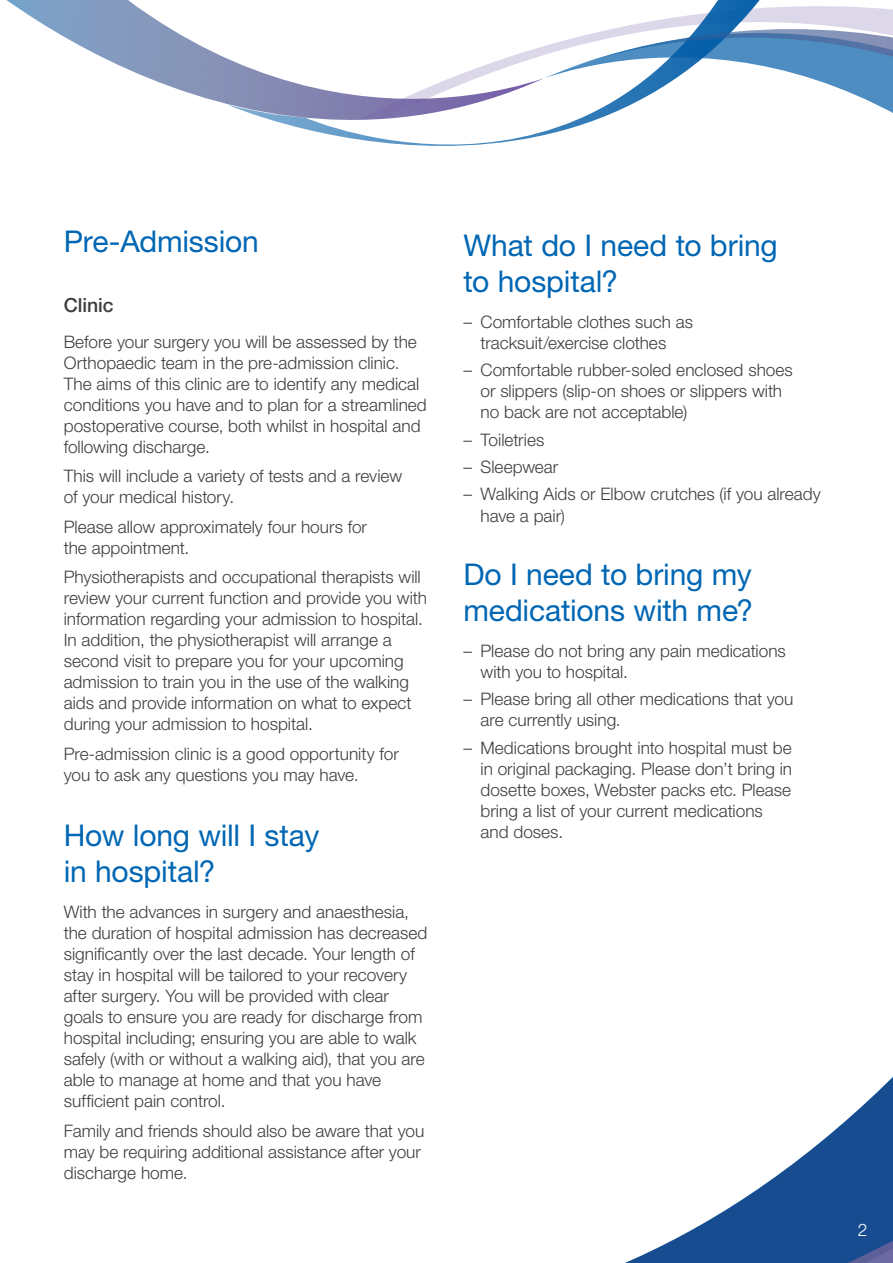
<style>
.page{position:relative;width:893px;height:1263px;background:#fff}
.page>*{position:absolute;margin:0;border:0;box-sizing:border-box;transform-origin:0 0}
.C_head{font:30px/36px "Helvetica Neue";letter-spacing:-.005em;color:#0166b3}
.D_head{font:500 19.5px "Helvetica Neue";letter-spacing:-.005em;color:#3e3e3f}
.Body{font:300 17.25px/21px "Helvetica Neue";color:#3e3e3f}
.Body-2{font:300 17.25px "Helvetica Neue";color:#fff}
</style>
<div class="page">
<svg style="left:625px;top:1077px;width:268px;height:186px"></svg>
<svg style="left:6px;top:0;width:222px;height:105px"></svg>
<svg style="left:228px;top:44px;width:324px;height:102px"></svg>
<svg style="left:552px;top:0;width:341px;height:134px"></svg>
<p class="C_head" style="left:64px;top:222px;width:197px">Pre-Admission</p>
<p class="D_head" style="left:64px;top:293px;width:51px">Clinic</p>
<p class="Body" style="left:64px;top:331px;width:365px">Before your surgery you will be assessed by the Orthopaedic team in the pre-admission clinic.<br>The aims of this clinic are to identify any medical conditions you have and to plan for a streamlined postoperative course, both whilst in hospital and following discharge.</p>
<p class="Body" style="left:64px;top:465px;width:340px">This will include a variety of tests and a review of your medical history.</p>
<p class="Body" style="left:64px;top:516px;width:305px">Please allow approximately four hours for the appointment.</p>
<p class="Body" style="left:64px;top:566px;width:365px">Physiotherapists and occupational therapists will review your current function and provide you with information regarding your admission to hospital.<br>In addition, the physiotherapist will arrange a second visit to prepare you for your upcoming admission to train you in the use of the walking aids and provide information on what to expect during your admission to hospital.</p>
<p class="Body" style="left:64px;top:743px;width:337px">Pre-admission clinic is a good opportunity for you to ask any questions you may have.</p>
<p class="C_head" style="left:64px;top:817px;width:257px">How long will I stay in hospital?</p>
<p class="Body" style="left:64px;top:901px;width:365px">With the advances in surgery and anaesthesia, the duration of hospital admission has decreased significantly over the last decade. Your length of stay in hospital will be tailored to your recovery after surgery. You will be provided with clear goals to ensure you are ready for discharge from hospital including; ensuring you are able to walk safely (with or without a walking aid), that you are able to manage at home and that you have sufficient pain control.</p>
<p class="Body" style="left:64px;top:1120px;width:362px">Family and friends should also be aware that you may be requiring additional assistance after your discharge home.</p>
<p class="C_head" style="left:463px;top:227px;width:316px">What do I need to bring to hospital?</p>
<p class="Body" style="left:463px;top:311px;width:231px;text-align:center">– Comfortable clothes such as tracksuit/exercise clothes</p>
<p class="Body" style="left:480px;top:359px;width:314px;text-indent:-17px">– Comfortable rubber-soled enclosed shoes or slippers (slip-on shoes or slippers with no back are not acceptable)</p>
<p class="Body" style="left:463px;top:429px;width:82px">– Toiletries</p>
<p class="Body" style="left:463px;top:456px;width:96px">– Sleepwear</p>
<p class="Body" style="left:480px;top:483px;width:342px;text-indent:-17px">– Walking Aids or Elbow crutches (if you already have a pair)</p>
<p class="C_head" style="left:463px;top:556px;width:291px">Do I need to bring my medications with me?</p>
<p class="Body" style="left:480px;top:640px;width:307px;text-indent:-17px">– Please do not bring any pain medications with you to hospital.</p>
<p class="Body" style="left:480px;top:688px;width:314px;text-indent:-17px">– Please bring all other medications that you are currently using.</p>
<p class="Body" style="left:480px;top:737px;width:313px;text-indent:-17px">– Medications brought into hospital must be in original packaging. Please don’t bring in dosette boxes, Webster packs etc. Please bring a list of your current medications and doses.</p>
<p class="Body-2" style="left:858px;top:1220px;width:11px">2</p>
</div>
